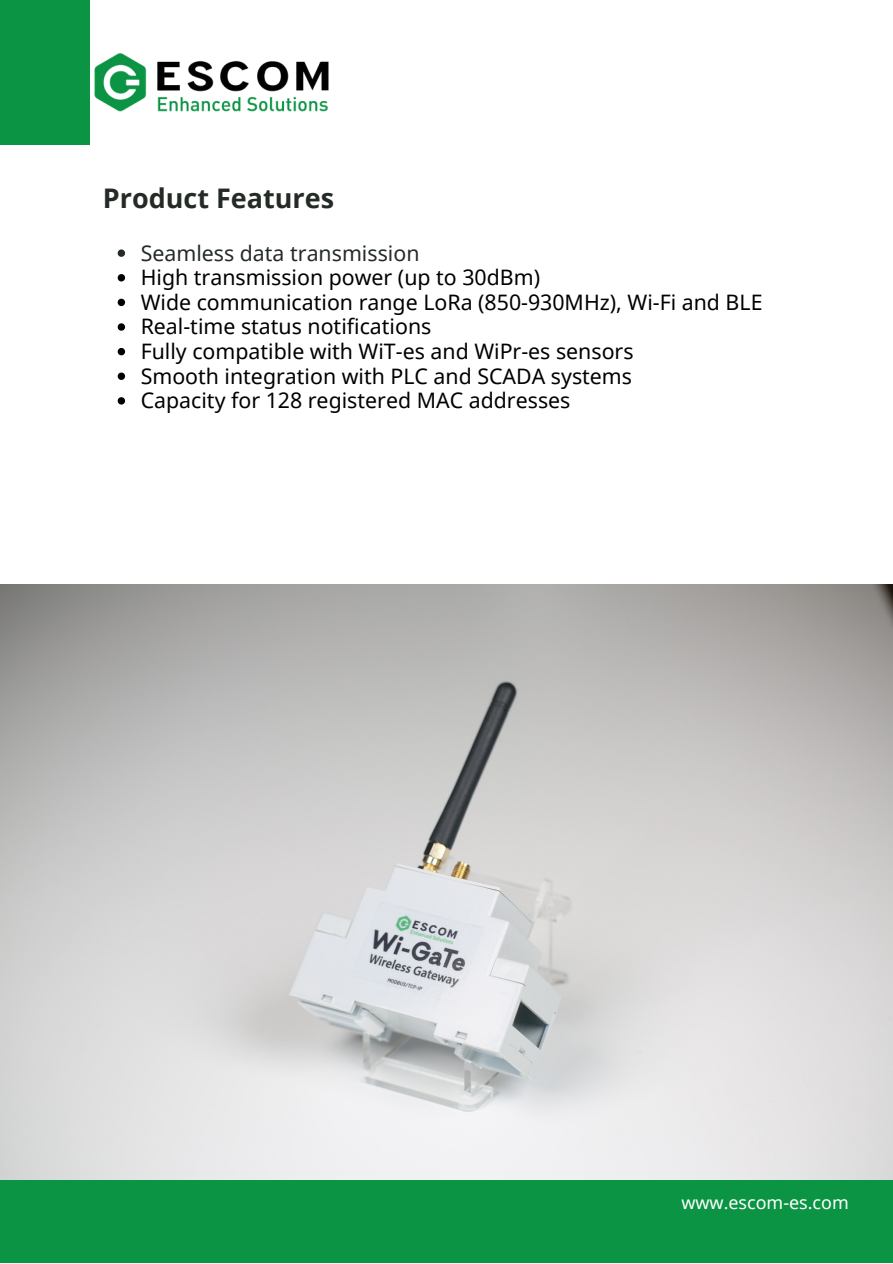
<style>
.page{position:relative;width:893px;height:1264px;background:#fff}
.page>*{position:absolute;margin:0;border:0;box-sizing:border-box;transform-origin:0 0}
.t1{font:700 27px "Noto Sans";color:#242b26}
.t2{font:21.3px "Noto Sans";color:#000}
.t3{font:21.3px "Noto Sans";color:#242b26}
.t4{font:17.85px "Noto Sans";color:#fff}
</style>
<div class="page">
<div style="left:0;top:1179px;width:892px;height:83px;background:#0b9444"></div>
<div style="left:0;top:0;width:89px;height:145px;background:#0b9444"></div>
<img style="left:94px;top:53px;width:235px;height:59px">
<img style="left:0;top:584px;width:892px;height:595px">
<svg style="left:118px;top:249px;width:7px;height:8px"></svg>
<svg style="left:118px;top:274px;width:7px;height:7px"></svg>
<svg style="left:118px;top:299px;width:7px;height:7px"></svg>
<svg style="left:118px;top:323px;width:7px;height:8px"></svg>
<svg style="left:118px;top:348px;width:7px;height:7px"></svg>
<svg style="left:118px;top:372px;width:7px;height:8px"></svg>
<svg style="left:118px;top:397px;width:7px;height:7px"></svg>
<p class="t1" style="left:103px;top:179px;width:233px">Product Features</p>
<p class="t3" style="left:141px;top:238px;width:280px">Seamless data transmission</p>
<p class="t2" style="left:141px;top:262px;width:401px">High transmission power (up to 30dBm)</p>
<p class="t2" style="left:141px;top:287px;width:623px">Wide communication range LoRa (850-930MHz), Wi-Fi and BLE</p>
<p class="t2" style="left:141px;top:311px;width:292px">Real-time status notifications</p>
<p class="t2" style="left:141px;top:336px;width:494px">Fully compatible with WiT-es and WiPr-es sensors</p>
<p class="t2" style="left:141px;top:361px;width:493px">Smooth integration with PLC and SCADA systems</p>
<p class="t2" style="left:141px;top:385px;width:431px">Capacity for 128 registered MAC addresses</p>
<p class="t4" style="left:681px;top:1190px;width:169px">www.escom-es.com</p>
</div>
